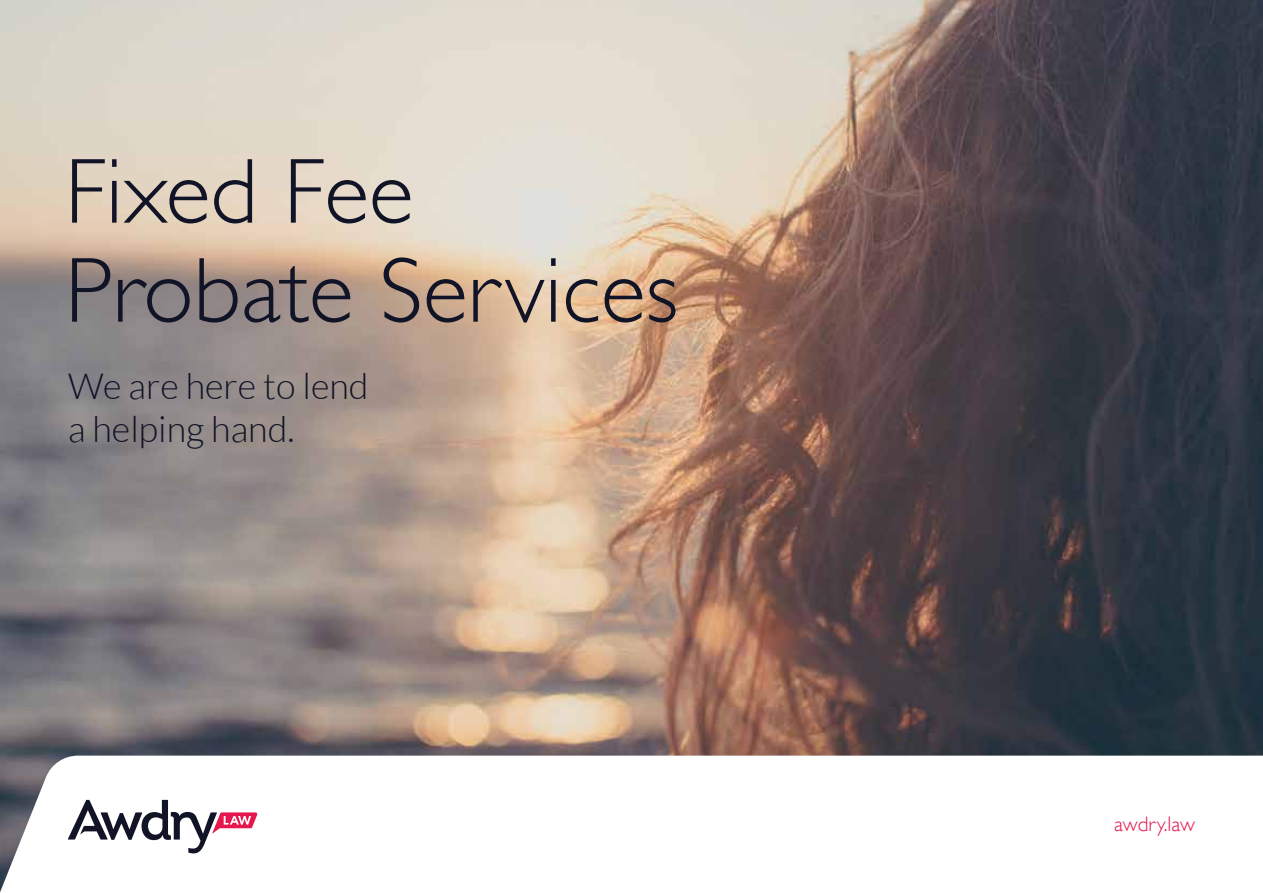
<style>
.page{position:relative;width:1263px;height:893px;background:#fff}
.page>*{position:absolute;margin:0;border:0;box-sizing:border-box;transform-origin:0 0}
.t1{font:300 93px/99px "Gill Sans";color:#111326}
.t2{font:300 36px/43.2px "Lato";color:#111326}
.t3{font:300 21px "Gill Sans";color:#e6174d}
</style>
<div class="page">
<img style="left:0;top:0;width:1263px;height:756px">
<svg style="left:0;top:756px;width:168px;height:136px"></svg>
<svg style="left:68px;top:800px;width:190px;height:56px"></svg>
<h1 class="t1" style="left:65px;top:138px;width:615px">Fixed Fee<br>Probate Services</h1>
<p class="t2" style="left:68px;top:365px;width:302px">We are here to lend a helping hand.</p>
<p class="t3" style="left:1114px;top:808px;width:82px">awdry.law</p>
</div>
